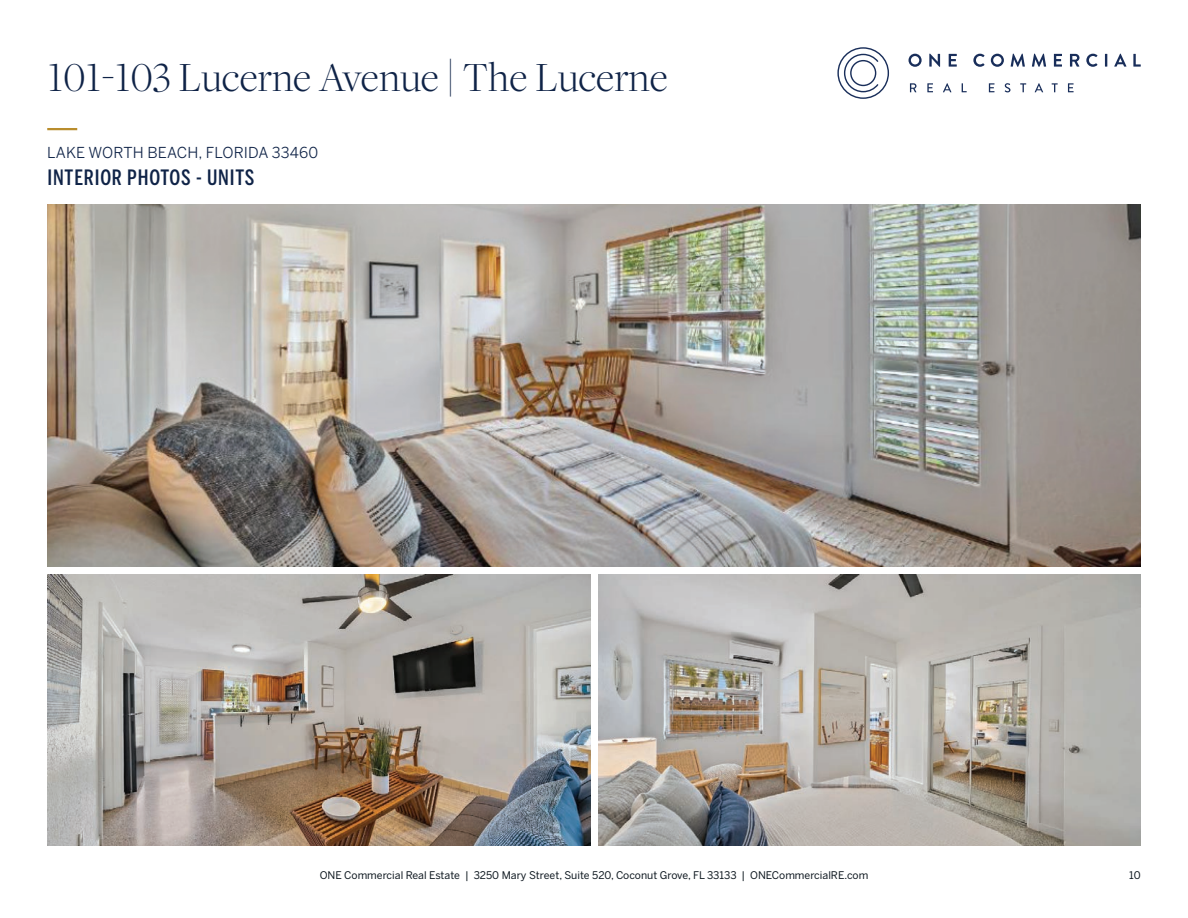
<style>
.page{position:relative;width:1188px;height:918px;background:#fff}
.page>*{position:absolute;margin:0;border:0;box-sizing:border-box;transform-origin:0 0}
.t1{font:300 43.2px "Freight Disp Pro";color:#0f2347}
.t2{font:500 21px "Benton Sans Comp";letter-spacing:.04em;color:#0f2347}
.t3{font:15px "Benton Sans";letter-spacing:.01em;color:#0f2347}
.t4{font:10.5px "Benton Sans";color:#0d171f}
</style>
<div class="page">
<svg style="left:837px;top:47px;width:52px;height:52px"></svg>
<svg style="left:909px;top:54px;width:13px;height:13px"></svg>
<svg style="left:929px;top:54px;width:11px;height:13px"></svg>
<svg style="left:949px;top:54px;width:8px;height:13px"></svg>
<svg style="left:973px;top:54px;width:12px;height:13px"></svg>
<svg style="left:991px;top:54px;width:13px;height:13px"></svg>
<svg style="left:1011px;top:54px;width:14px;height:13px"></svg>
<svg style="left:1032px;top:54px;width:14px;height:13px"></svg>
<svg style="left:1054px;top:54px;width:8px;height:13px"></svg>
<svg style="left:1070px;top:54px;width:9px;height:13px"></svg>
<svg style="left:1086px;top:54px;width:12px;height:13px"></svg>
<svg style="left:1105px;top:54px;width:2px;height:13px"></svg>
<svg style="left:1114px;top:54px;width:12px;height:13px"></svg>
<svg style="left:1133px;top:54px;width:8px;height:13px"></svg>
<svg style="left:910px;top:83px;width:6px;height:9px"></svg>
<svg style="left:927px;top:83px;width:6px;height:9px"></svg>
<svg style="left:943px;top:83px;width:8px;height:9px"></svg>
<svg style="left:962px;top:83px;width:5px;height:9px"></svg>
<svg style="left:989px;top:83px;width:5px;height:9px"></svg>
<svg style="left:1005px;top:83px;width:5px;height:9px"></svg>
<svg style="left:1020px;top:83px;width:6px;height:9px"></svg>
<svg style="left:1035px;top:83px;width:8px;height:9px"></svg>
<svg style="left:1052px;top:83px;width:6px;height:9px"></svg>
<svg style="left:1068px;top:83px;width:6px;height:9px"></svg>
<hr style="left:47px;top:128px;width:30px;height:2px;background:#b98d2d">
<img style="left:48px;top:575px;width:543px;height:271px">
<img style="left:599px;top:575px;width:542px;height:271px">
<img style="left:47px;top:204px;width:1094px;height:363px">
<h1 class="t1" style="left:47px;top:49px;width:622px">101-103 Lucerne Avenue | The Lucerne</h1>
<h3 class="t3" style="left:47px;top:144px;width:272px">LAKE WORTH BEACH, FLORIDA 33460</h3>
<h2 class="t2" style="left:47px;top:165px;width:208px">INTERIOR PHOTOS - UNITS</h2>
<p class="t4" style="left:320px;top:868px;width:550px">ONE Commercial Real Estate | 3250 Mary Street, Suite 520, Coconut Grove, FL 33133 | ONECommercialRE.com</p>
<p class="t4" style="left:1129px;top:868px;width:13px">10</p>
</div>
